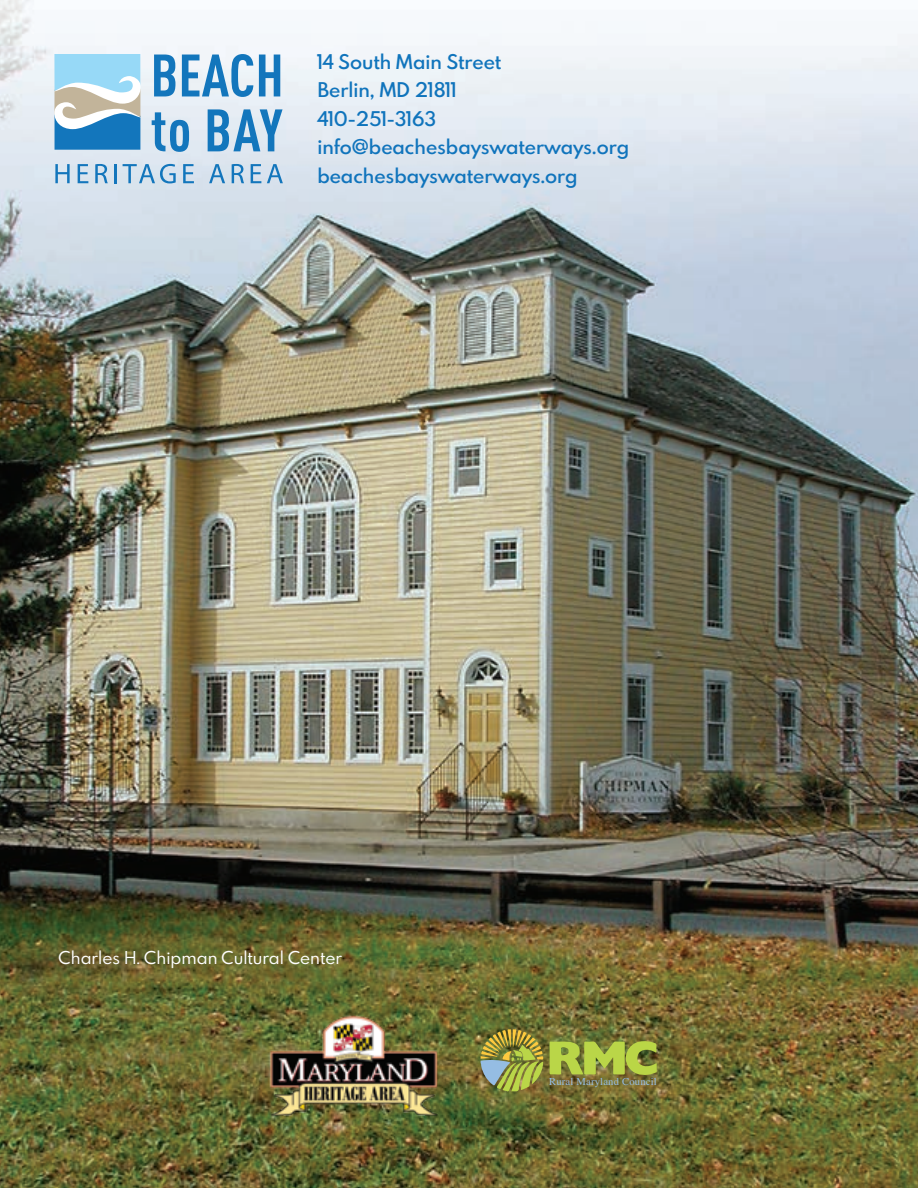
<style>
.page{position:relative;width:918px;height:1188px;background:#fff}
.page>*{position:absolute;margin:0;border:0;box-sizing:border-box;transform-origin:0 0}
.t1{font:600 18px/28.5px "Spartan MB";color:#1074bc}
.t2{font:15.75px "Spartan MB";color:#fff}
.t3{font:10.5px "Times";letter-spacing:.015em;color:#95bde3}
</style>
<div class="page">
<img style="left:0;top:0;width:918px;height:1188px">
<svg style="left:550px;top:1041px;width:107px;height:35px;background:#9fb140"></svg>
<svg style="left:481px;top:1029px;width:63px;height:62px;background:#95984c"></svg>
<img style="left:264px;top:1012px;width:179px;height:122px">
<svg style="left:154px;top:55px;width:21px;height:41px"></svg>
<svg style="left:182px;top:54px;width:71px;height:43px"></svg>
<svg style="left:259px;top:55px;width:21px;height:41px"></svg>
<svg style="left:152px;top:112px;width:37px;height:40px"></svg>
<svg style="left:208px;top:109px;width:75px;height:42px;background:#79afd6"></svg>
<svg style="left:54px;top:54px;width:87px;height:96px"></svg>
<svg style="left:55px;top:164px;width:15px;height:19px"></svg>
<svg style="left:78px;top:164px;width:10px;height:19px"></svg>
<svg style="left:95px;top:164px;width:13px;height:19px"></svg>
<hr style="left:114px;top:164px;width:3px;height:19px;background:#1376bc">
<svg style="left:123px;top:164px;width:53px;height:19px"></svg>
<svg style="left:183px;top:164px;width:11px;height:19px"></svg>
<svg style="left:209px;top:164px;width:16px;height:19px"></svg>
<svg style="left:232px;top:164px;width:12px;height:19px"></svg>
<svg style="left:251px;top:164px;width:10px;height:19px"></svg>
<svg style="left:267px;top:164px;width:16px;height:19px"></svg>
<p class="t1" style="left:317px;top:47px;width:313px">14 South Main Street<br>Berlin, MD 21811<br>410-251-3163 info@beachesbayswaterways.org beachesbayswaterways.org</p>
<p class="t2" style="left:58px;top:946px;width:285px">Charles H. Chipman Cultural Center</p>
<p class="t3" style="left:549px;top:1071px;width:109px">Rural Maryland Council</p>
</div>
